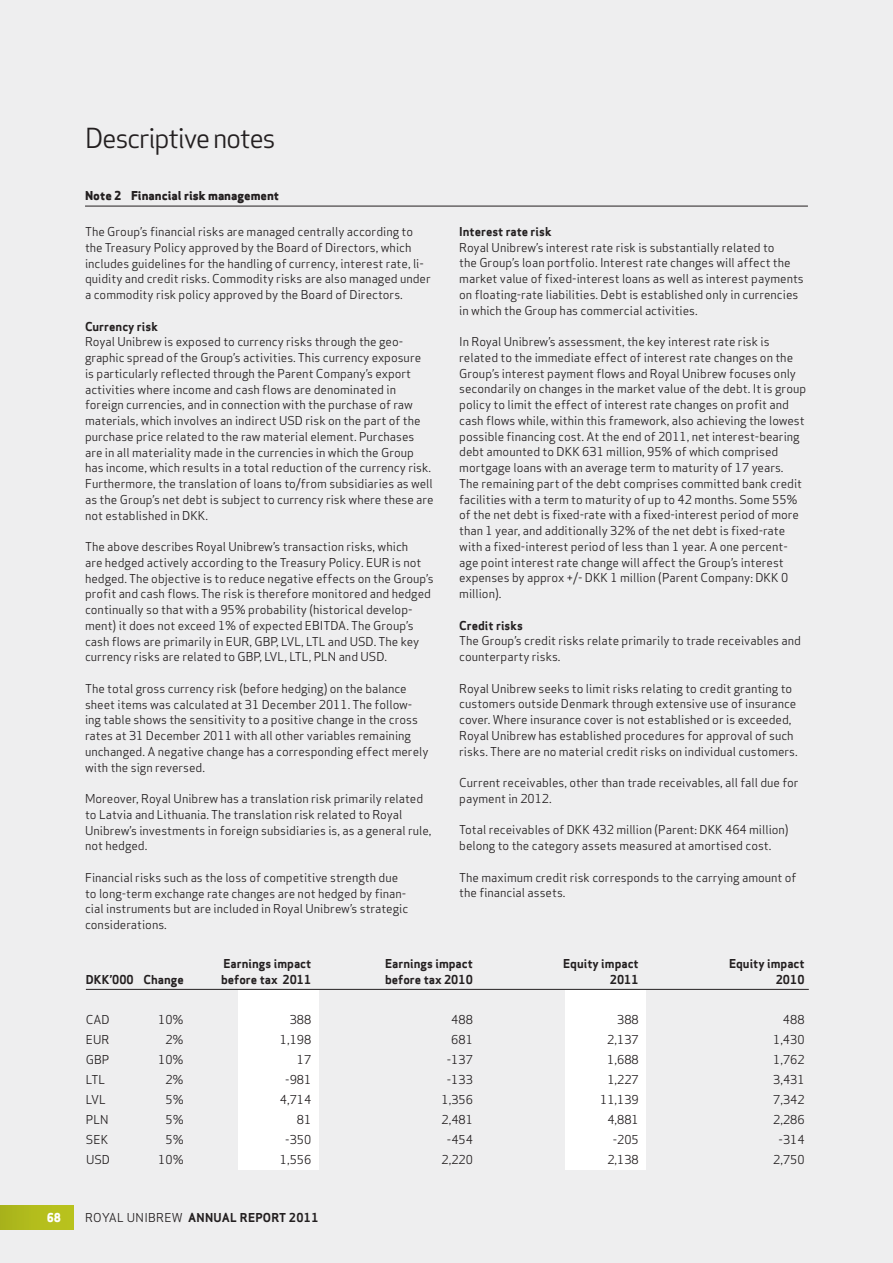
<style>
.page{position:relative;width:893px;height:1263px;background:#eeeeef}
.page>*{position:absolute;margin:0;border:0;box-sizing:border-box;transform-origin:0 0}
.t1{font:27px "Apex Sans";letter-spacing:-.05em;color:#231f20}
.t2{font:12px/15.8px "Apex Sans";color:#231f20}
.t3{font:700 12px "Apex Sans";color:#231f20}
.t4{font:800 12px "Apex Sans";color:#231f20}
.t5{font:700 12px "Apex Sans";letter-spacing:.025em;color:#231f20}
.t6{font:800 12px "Apex Sans";color:#fff}
</style>
<div class="page">
<div style="left:566px;top:989px;width:80px;height:180px;background:#fff"></div>
<div style="left:238px;top:989px;width:81px;height:180px;background:#fff"></div>
<hr style="left:85px;top:206px;width:723px;height:1px;background:#231f20">
<hr style="left:86px;top:989px;width:723px;height:1px;background:#231f20">
<div style="left:0;top:1206px;width:74px;height:23px;background:#b4bd1c"></div>
<h1 class="t1" style="left:85px;top:116px;width:192px">Descriptive notes</h1>
<p class="t4" style="left:85px;top:188px;width:196px">Note 2 Financial risk management</p>
<p class="t2" style="left:85px;top:223px;width:347px">The Group’s financial risks are managed centrally according to the Treasury Policy approved by the Board of Directors, which includes guidelines for the handling of currency, interest rate, li&shy;quidity and credit risks. Commodity risks are also managed under a commodity risk policy approved by the Board of Directors.</p>
<p class="t3" style="left:85px;top:318px;width:74px">Currency risk</p>
<p class="t2" style="left:85px;top:333px;width:350px">Royal Unibrew is exposed to currency risks through the geo&shy;graphic spread of the Group’s activities. This currency exposure<br>is particularly reflected through the Parent Company’s export activities where income and cash flows are denominated in foreign currencies, and in connection with the purchase of raw materials, which involves an indirect USD risk on the part of the purchase price related to the raw material element. Purchases are in all materiality made in the currencies in which the Group has income, which results in a total reduction of the currency risk.<br>Furthermore, the translation of loans to/from subsidiaries as well as the Group’s net debt is subject to currency risk where these are not established in DKK.</p>
<p class="t2" style="left:85px;top:538px;width:350px">The above describes Royal Unibrew’s transaction risks, which<br>are hedged actively according to the Treasury Policy. EUR is not hedged. The objective is to reduce negative effects on the Group’s profit and cash flows. The risk is therefore monitored and hedged continually so that with a 95% probability (historical develop&shy;ment) it does not exceed 1% of expected EBITDA. The Group’s cash flows are primarily in EUR, GBP, LVL, LTL and USD. The key currency risks are related to GBP, LVL, LTL, PLN and USD.</p>
<p class="t2" style="left:85px;top:679px;width:345px">The total gross currency risk (before hedging) on the balance sheet items was calculated at 31 December 2011. The follow&shy;ing table shows the sensitivity to a positive change in the cross rates at 31 December 2011 with all other variables remaining unchanged. A negative change has a corresponding effect merely with the sign reversed.</p>
<p class="t2" style="left:85px;top:789px;width:348px">Moreover, Royal Unibrew has a translation risk primarily related to Latvia and Lithuania. The translation risk related to Royal Unibrew’s investments in foreign subsidiaries is, as a general rule, not hedged.</p>
<p class="t2" style="left:85px;top:868px;width:325px">Financial risks such as the loss of competitive strength due to long-term exchange rate changes are not hedged by finan&shy;cial instruments but are included in Royal Unibrew’s strategic considerations.</p>
<p class="t3" style="left:459px;top:224px;width:94px">Interest rate risk</p>
<p class="t2" style="left:459px;top:238px;width:346px">Royal Unibrew’s interest rate risk is substantially related to<br>the Group’s loan portfolio. Interest rate changes will affect the market value of fixed-interest loans as well as interest payments on floating-rate liabilities. Debt is established only in currencies in which the Group has commercial activities.</p>
<p class="t2" style="left:459px;top:333px;width:348px">In Royal Unibrew’s assessment, the key interest rate risk is related to the immediate effect of interest rate changes on the Group’s interest payment flows and Royal Unibrew focuses only secondarily on changes in the market value of the debt. It is group policy to limit the effect of interest rate changes on profit and cash flows while, within this framework, also achieving the lowest possible financing cost. At the end of 2011, net interest-bearing debt amounted to DKK 631 million, 95% of which comprised mortgage loans with an average term to maturity of 17 years.<br>The remaining part of the debt comprises committed bank credit facilities with a term to maturity of up to 42 months. Some 55% of the net debt is fixed-rate with a fixed-interest period of more than 1 year, and additionally 32% of the net debt is fixed-rate with a fixed-interest period of less than 1 year. A one percent&shy;age point interest rate change will affect the Group’s interest expenses by approx +/- DKK 1 million (Parent Company: DKK 0 million).</p>
<p class="t3" style="left:459px;top:617px;width:65px">Credit risks</p>
<p class="t2" style="left:459px;top:632px;width:343px">The Group’s credit risks relate primarily to trade receivables and counterparty risks.</p>
<p class="t2" style="left:459px;top:679px;width:340px">Royal Unibrew seeks to limit risks relating to credit granting to customers outside Denmark through extensive use of insurance cover. Where insurance cover is not established or is exceeded, Royal Unibrew has established procedures for approval of such risks. There are no material credit risks on individual customers.</p>
<p class="t2" style="left:459px;top:774px;width:341px">Current receivables, other than trade receivables, all fall due for payment in 2012.</p>
<p class="t2" style="left:459px;top:821px;width:331px">Total receivables of DKK 432 million (Parent: DKK 464 million) belong to the category assets measured at amortised cost.</p>
<p class="t2" style="left:459px;top:868px;width:339px">The maximum credit risk corresponds to the carrying amount of the financial assets.</p>
<p class="t3" style="left:224px;top:956px;width:89px">Earnings impact</p>
<p class="t3" style="left:385px;top:956px;width:89px">Earnings impact</p>
<p class="t3" style="left:563px;top:956px;width:77px">Equity impact</p>
<p class="t3" style="left:729px;top:956px;width:77px">Equity impact</p>
<p class="t3" style="left:86px;top:971px;width:99px">DKK’000 Change</p>
<p class="t3" style="left:221px;top:971px;width:92px">before tax 2011</p>
<p class="t3" style="left:385px;top:971px;width:89px">before tax 2010</p>
<p class="t3" style="left:610px;top:971px;width:30px">2011</p>
<p class="t3" style="left:776px;top:971px;width:30px">2010</p>
<p class="t2" style="left:86px;top:1010px;width:25px">CAD</p>
<p class="t2" style="left:158px;top:1010px;width:27px">10%</p>
<p class="t2" style="left:290px;top:1010px;width:23px">388</p>
<p class="t2" style="left:451px;top:1010px;width:23px">488</p>
<p class="t2" style="left:617px;top:1010px;width:23px">388</p>
<p class="t2" style="left:783px;top:1010px;width:23px">488</p>
<p class="t2" style="left:86px;top:1030px;width:25px">EUR</p>
<p class="t2" style="left:165px;top:1030px;width:20px">2%</p>
<p class="t2" style="left:280px;top:1030px;width:33px">1,198</p>
<p class="t2" style="left:451px;top:1030px;width:23px">681</p>
<p class="t2" style="left:607px;top:1030px;width:33px">2,137</p>
<p class="t2" style="left:773px;top:1030px;width:33px">1,430</p>
<p class="t2" style="left:86px;top:1050px;width:25px">GBP</p>
<p class="t2" style="left:158px;top:1050px;width:27px">10%</p>
<p class="t2" style="left:297px;top:1050px;width:16px">17</p>
<p class="t2" style="left:447px;top:1050px;width:28px">-137</p>
<p class="t2" style="left:607px;top:1050px;width:33px">1,688</p>
<p class="t2" style="left:773px;top:1050px;width:33px">1,762</p>
<p class="t2" style="left:86px;top:1070px;width:21px">LTL</p>
<p class="t2" style="left:165px;top:1070px;width:20px">2%</p>
<p class="t2" style="left:285px;top:1070px;width:28px">-981</p>
<p class="t2" style="left:447px;top:1070px;width:28px">-133</p>
<p class="t2" style="left:607px;top:1070px;width:33px">1,227</p>
<p class="t2" style="left:773px;top:1070px;width:33px">3,431</p>
<p class="t2" style="left:86px;top:1090px;width:21px">LVL</p>
<p class="t2" style="left:165px;top:1090px;width:20px">5%</p>
<p class="t2" style="left:280px;top:1090px;width:33px">4,714</p>
<p class="t2" style="left:441px;top:1090px;width:33px">1,356</p>
<p class="t2" style="left:600px;top:1090px;width:40px">11,139</p>
<p class="t2" style="left:773px;top:1090px;width:33px">7,342</p>
<p class="t2" style="left:86px;top:1110px;width:24px">PLN</p>
<p class="t2" style="left:165px;top:1110px;width:20px">5%</p>
<p class="t2" style="left:297px;top:1110px;width:16px">81</p>
<p class="t2" style="left:441px;top:1110px;width:33px">2,481</p>
<p class="t2" style="left:607px;top:1110px;width:33px">4,881</p>
<p class="t2" style="left:773px;top:1110px;width:33px">2,286</p>
<p class="t2" style="left:86px;top:1130px;width:24px">SEK</p>
<p class="t2" style="left:165px;top:1130px;width:20px">5%</p>
<p class="t2" style="left:285px;top:1130px;width:28px">-350</p>
<p class="t2" style="left:447px;top:1130px;width:28px">-454</p>
<p class="t2" style="left:613px;top:1130px;width:28px">-205</p>
<p class="t2" style="left:779px;top:1130px;width:28px">-314</p>
<p class="t2" style="left:86px;top:1150px;width:26px">USD</p>
<p class="t2" style="left:158px;top:1150px;width:27px">10%</p>
<p class="t2" style="left:280px;top:1150px;width:33px">1,556</p>
<p class="t2" style="left:441px;top:1150px;width:33px">2,220</p>
<p class="t2" style="left:607px;top:1150px;width:33px">2,138</p>
<p class="t2" style="left:773px;top:1150px;width:33px">2,750</p>
<p class="t6" style="left:47px;top:1210px;width:16px">68</p>
<p class="t2" style="left:85px;top:1208px;width:17px">Royal</p>
<p class="t2" style="left:127px;top:1208px;width:18px">Unibrew</p>
<p class="t5" style="left:188px;top:1210px;width:132px">ANNUAL REPORT 2011</p>
</div>
